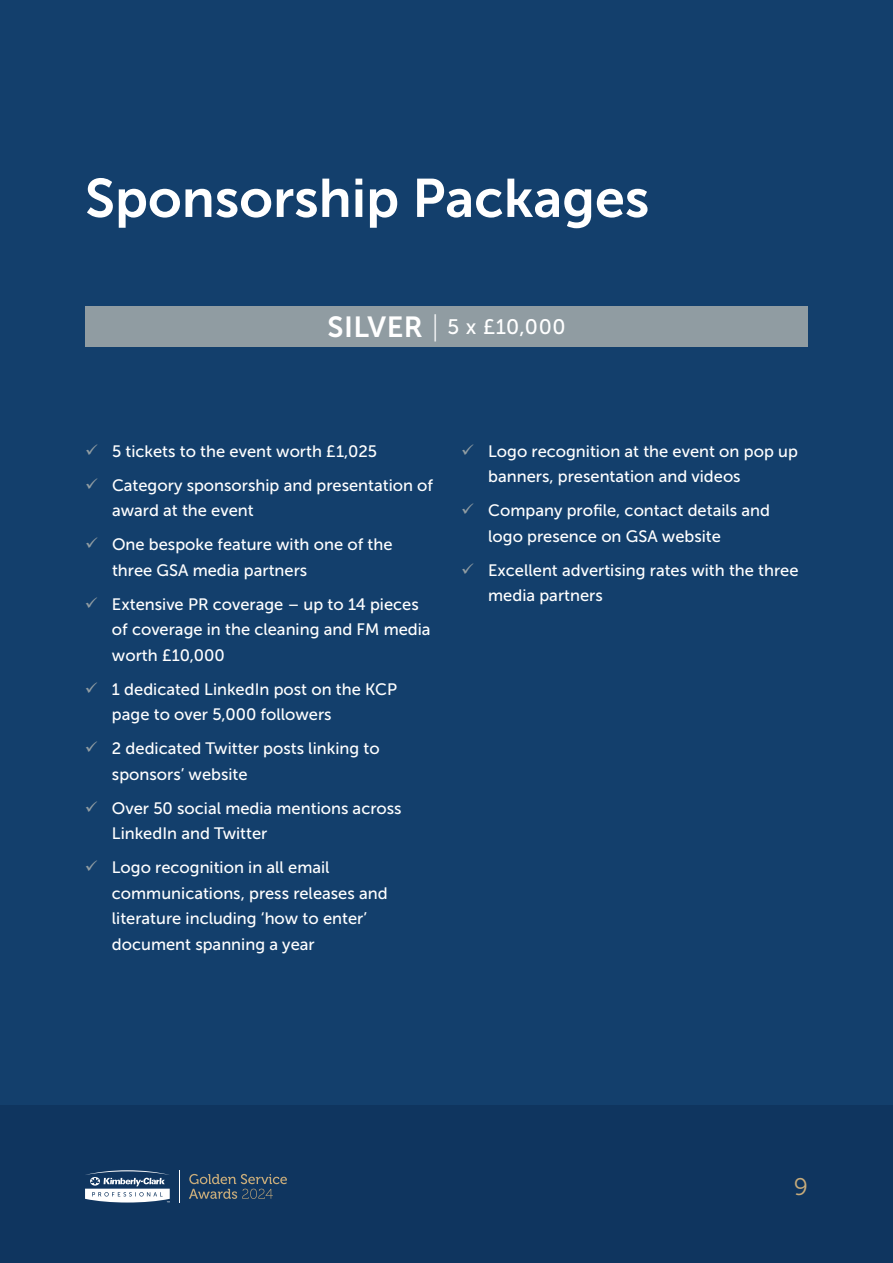
<style>
.page{position:relative;width:893px;height:1263px;background:#133f6c}
.page>*{position:absolute;margin:0;border:0;box-sizing:border-box;transform-origin:0 0}
.t1{font:54px "Museo Sans 700";color:#fff}
.t2{font:24px "Museo Sans 300";color:#c8ac7b}
.t3{font:21px "Museo Sans 500";color:#fff}
.t4{font:16.5px/25.5px "Museo Sans 500";color:#fff}
.s1{font-family:"Museo Sans 700";font-size:28.95px}
.s2{font-family:"Museo Sans 100";font-size:28.95px}
</style>
<div class="page">
<div style="left:0;top:1106px;width:893px;height:157px;background:#0f355f"></div>
<svg style="left:85px;top:1170px;width:85px;height:32px"></svg>
<hr style="left:179px;top:1170px;width:1px;height:32px;background:#fff">
<svg style="left:189px;top:1174px;width:98px;height:25px"></svg>
<div style="left:85px;top:306px;width:723px;height:41px;background:#909ca2"></div>
<h1 class="t1" style="left:85px;top:168px;width:566px">Sponsorship Packages</h1>
<p class="t3" style="left:327px;top:315px;width:240px"><span class="s1">SILVER</span> <span class="s2">|</span> 5 x £10,000</p>
<p class="t4" style="left:112px;top:434px;width:323px;line-height:34px">5 tickets to the event worth £1,025<br>Category sponsorship and presentation of</p>
<p class="t4" style="left:112px;top:494px;width:282px;line-height:34px">award at the event<br>One bespoke feature with one of the</p>
<p class="t4" style="left:112px;top:553px;width:308px;line-height:34px">three GSA media partners<br>Extensive PR coverage – up to 14 pieces</p>
<p class="t4" style="left:112px;top:617px;width:320px">of coverage in the cleaning and FM media worth £10,000</p>
<p class="t4" style="left:112px;top:676px;width:287px">1 dedicated LinkedIn post on the KCP page to over 5,000 followers</p>
<p class="t4" style="left:112px;top:736px;width:269px">2 dedicated Twitter posts linking to sponsors’ website</p>
<p class="t4" style="left:112px;top:795px;width:291px">Over 50 social media mentions across<br>LinkedIn and Twitter</p>
<p class="t4" style="left:112px;top:855px;width:277px">Logo recognition in all email communications, press releases and literature including ‘how to enter’ document spanning a year</p>
<p class="t4" style="left:488px;top:438px;width:311px">Logo recognition at the event on pop up banners, presentation and videos</p>
<p class="t4" style="left:488px;top:498px;width:283px">Company profile, contact details and logo presence on GSA website</p>
<p class="t4" style="left:488px;top:557px;width:312px">Excellent advertising rates with the three media partners</p>
<h2 class="t2" style="left:794px;top:1173px;width:16px">9</h2>
</div>
